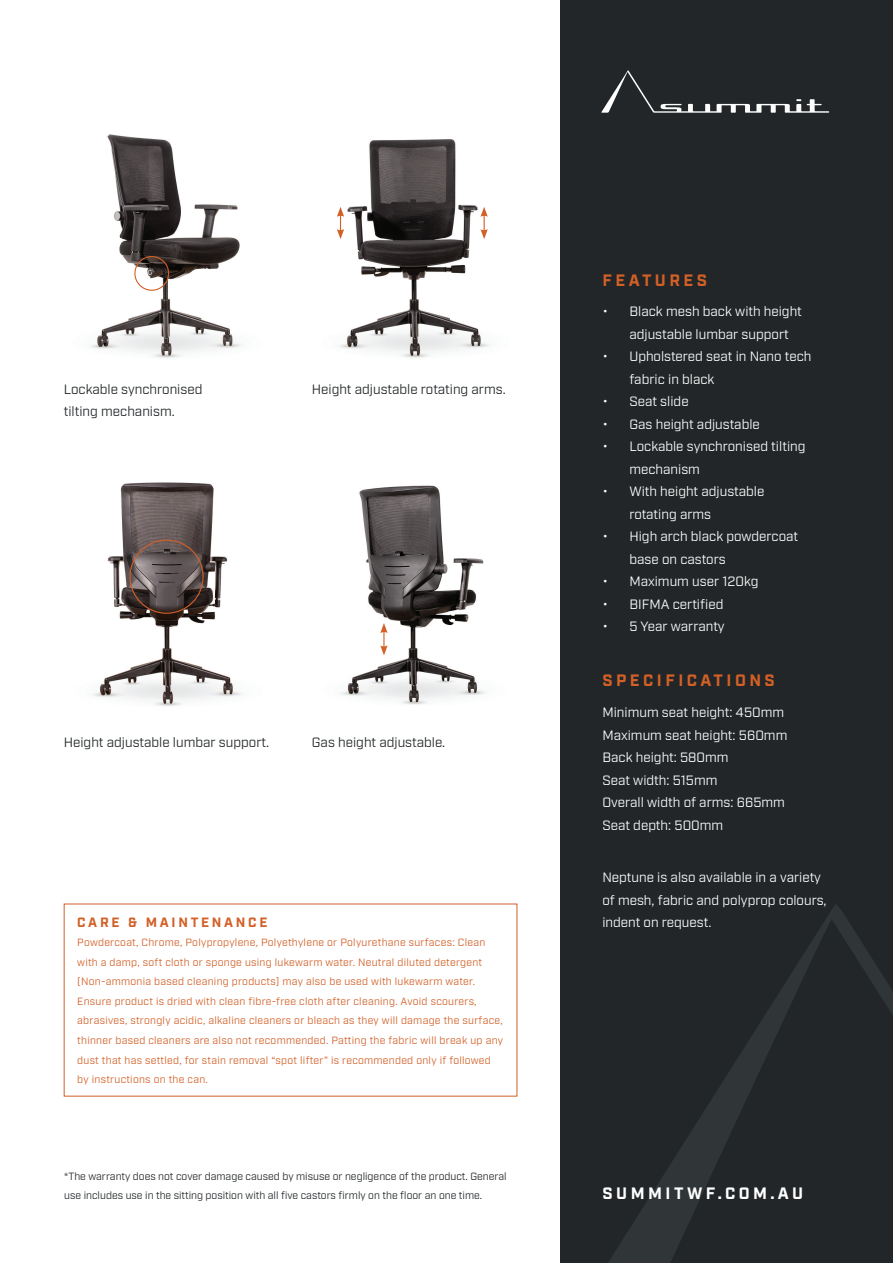
<style>
.page{position:relative;width:893px;height:1263px;background:#fff}
.page>*{position:absolute;margin:0;border:0;box-sizing:border-box;transform-origin:0 0}
.t1{font:700 16.5px "Industry";letter-spacing:.21em;color:#d26027}
.t2{font:700 16.5px "Industry";letter-spacing:.21em;color:#fff}
.t3{font:13.5px/22.5px "Industry";color:#fff}
.t4{font:13.5px/22.5px "Industry";color:#222628}
.t5{font:700 13.5px "Industry";letter-spacing:.2em;color:#d26027}
.t6{font:10.5px/19.5px "Industry";letter-spacing:.025em;color:#d26027}
.t7{font:10.5px/19.5px "Industry";color:#222628}
</style>
<div class="page">
<div style="left:560px;top:0;width:333px;height:1263px;background:#222628"></div>
<svg style="left:608px;top:904px;width:285px;height:359px"></svg>
<svg style="left:601px;top:70px;width:228px;height:43px"></svg>
<img style="left:341px;top:485px;width:145px;height:220px">
<img style="left:93px;top:482px;width:150px;height:224px">
<img style="left:339px;top:139px;width:151px;height:219px">
<img style="left:90px;top:134px;width:152px;height:224px">
<div style="left:129px;top:540px;width:75px;height:74px;border:1px solid #d26027;border-radius:50%"></div>
<div style="left:134px;top:256px;width:35px;height:35px;border:1px solid #d26027;border-radius:50%"></div>
<svg style="left:380px;top:623px;width:8px;height:32px"></svg>
<svg style="left:337px;top:207px;width:7px;height:32px"></svg>
<svg style="left:480px;top:207px;width:8px;height:32px"></svg>
<p class="t4" style="left:64px;top:378px;width:140px">Lockable synchronised tilting mechanism.</p>
<p class="t4" style="left:312px;top:378px;width:195px">Height adjustable rotating arms.</p>
<p class="t4" style="left:64px;top:731px;width:207px">Height adjustable lumbar support.</p>
<p class="t4" style="left:312px;top:731px;width:135px">Gas height adjustable.</p>
<p class="t5" style="left:77px;top:914px;width:192px">CARE &amp; MAINTENANCE</p>
<p class="t6" style="left:77px;top:933px;width:427px">Powdercoat, Chrome, Polypropylene, Polyethylene or Polyurethane surfaces: Clean with a damp, soft cloth or sponge using lukewarm water. Neutral diluted detergent (Non-ammonia based cleaning products) may also be used with lukewarm water.<br>Ensure product is dried with clean fibre-free cloth after cleaning. Avoid scourers, abrasives, strongly acidic, alkaline cleaners or bleach as they will damage the surface, thinner based cleaners are also not recommended. Patting the fabric will break up any dust that has settled, for stain removal “spot lifter” is recommended only if followed by instructions on the can.</p>
<p class="t7" style="left:64px;top:1166px;width:444px">*The warranty does not cover damage caused by misuse or negligence of the product. General use includes use in the sitting position with all five castors firmly on the floor an one time.</p>
<h1 class="t1" style="left:602px;top:270px;width:106px">FEATURES</h1>
<p class="t3" style="left:629px;top:301px;width:174px;text-indent:-27px">• Black mesh back with height adjustable lumbar support</p>
<p class="t3" style="left:629px;top:346px;width:184px;text-indent:-27px">• Upholstered seat in Nano tech fabric in black</p>
<p class="t3" style="left:602px;top:391px;width:88px">• Seat slide</p>
<p class="t3" style="left:602px;top:413px;width:159px">• Gas height adjustable</p>
<p class="t3" style="left:629px;top:436px;width:178px;text-indent:-27px">• Lockable synchronised tilting mechanism</p>
<p class="t3" style="left:629px;top:481px;width:136px;text-indent:-27px">• With height adjustable rotating arms</p>
<p class="t3" style="left:629px;top:526px;width:170px;text-indent:-27px">• High arch black powdercoat base on castors</p>
<p class="t3" style="left:602px;top:571px;width:158px">• Maximum user 120kg</p>
<p class="t3" style="left:602px;top:593px;width:122px">• BIFMA certified</p>
<p class="t3" style="left:602px;top:616px;width:124px">• 5 Year warranty</p>
<h1 class="t1" style="left:602px;top:670px;width:174px">SPECIFICATIONS</h1>
<p class="t3" style="left:602px;top:701px;width:186px">Minimum seat height: 450mm<br>Maximum seat height: 560mm<br>Back height: 580mm<br>Seat width: 515mm<br>Overall width of arms: 665mm<br>Seat depth: 500mm</p>
<p class="t3" style="left:602px;top:866px;width:226px">Neptune is also available in a variety of mesh, fabric and polyprop colours, indent on request.</p>
<h1 class="t2" style="left:602px;top:1183px;width:202px">SUMMITWF.COM.AU</h1>
</div>
